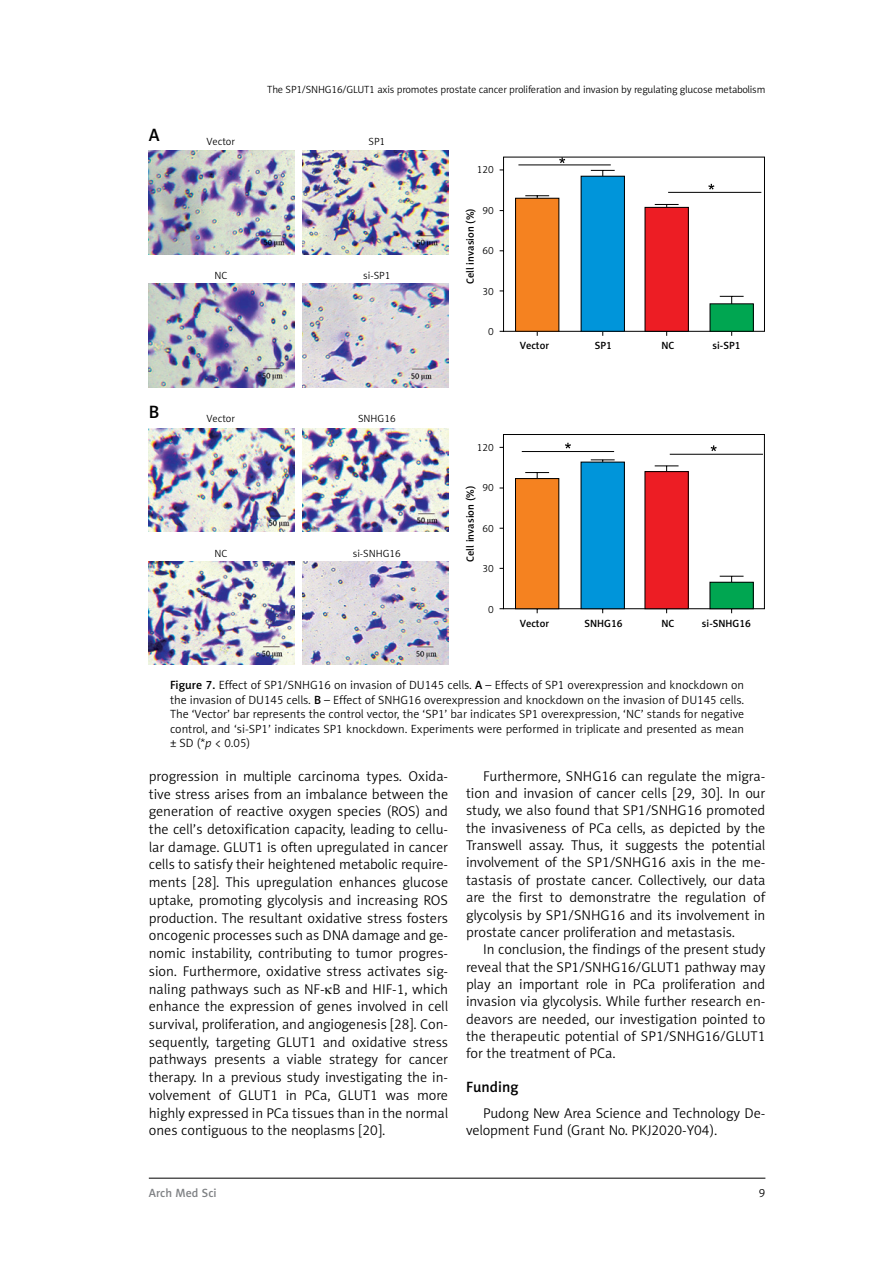
<style>
.page{position:relative;width:893px;height:1263px;background:#fff}
.page>*{position:absolute;margin:0;border:0;box-sizing:border-box;transform-origin:0 0}
.t1{font:18px "Naomi Sans EFN Medium";color:#000}
.t2{font:15px "Naomi Sans EFN Medium";color:#000}
.t3{font:14.25px/17.7px "Naomi Sans EFN Light";color:#000;text-align:justify}
.t4{font:12px/14.4px "Naomi Sans EFN Light";color:#000;text-align:justify}
.t5{font:12px "Naomi Sans EFN Medium";color:#808285}
.t6{font:10.5px "Naomi Sans EFN Light";letter-spacing:-.015em;color:#000}
.t7{font:10.5px "Naomi Sans EFN Medium";color:#000}
.s1{font-family:"Naomi Sans EFN Medium"}
.s2{font-style:italic}
</style>
<div class="page">
<hr style="left:149px;top:1178px;width:616px;height:1px;background:#000">
<img style="left:149px;top:151px;width:145px;height:103px">
<img style="left:149px;top:428px;width:145px;height:104px">
<img style="left:149px;top:284px;width:145px;height:103px">
<img style="left:149px;top:561px;width:145px;height:104px">
<img style="left:303px;top:151px;width:145px;height:103px">
<img style="left:303px;top:428px;width:145px;height:104px">
<img style="left:303px;top:284px;width:145px;height:103px">
<img style="left:303px;top:561px;width:145px;height:104px">
<svg style="left:499px;top:156px;width:266px;height:180px"></svg>
<svg style="left:525px;top:195px;width:24px;height:3px"></svg>
<svg style="left:591px;top:170px;width:24px;height:6px"></svg>
<svg style="left:655px;top:204px;width:24px;height:3px"></svg>
<svg style="left:720px;top:296px;width:24px;height:7px"></svg>
<hr style="left:668px;top:192px;width:93px;height:1px;background:#000">
<hr style="left:518px;top:165px;width:93px;height:1px;background:#000">
<svg style="left:708px;top:184px;width:6px;height:6px"></svg>
<svg style="left:559px;top:157px;width:6px;height:6px"></svg>
<div style="left:516px;top:198px;width:43px;height:133px;background:#f58220"></div>
<div style="left:515px;top:198px;width:44px;height:134px;border:1px solid #000"></div>
<div style="left:581px;top:176px;width:43px;height:155px;background:#0095da"></div>
<div style="left:581px;top:176px;width:44px;height:156px;border:1px solid #000"></div>
<div style="left:645px;top:207px;width:43px;height:124px;background:#ed1d24"></div>
<div style="left:645px;top:207px;width:44px;height:125px;border:1px solid #000"></div>
<div style="left:710px;top:304px;width:43px;height:27px;background:#00a651"></div>
<div style="left:710px;top:303px;width:44px;height:29px;border:1px solid #000"></div>
<svg style="left:499px;top:434px;width:266px;height:180px"></svg>
<svg style="left:525px;top:472px;width:24px;height:6px"></svg>
<svg style="left:591px;top:459px;width:24px;height:3px"></svg>
<svg style="left:655px;top:465px;width:23px;height:6px"></svg>
<svg style="left:720px;top:576px;width:23px;height:6px"></svg>
<hr style="left:670px;top:454px;width:93px;height:1px;background:#000">
<hr style="left:522px;top:451px;width:92px;height:1px;background:#000">
<svg style="left:711px;top:445px;width:6px;height:6px"></svg>
<svg style="left:565px;top:443px;width:6px;height:5px"></svg>
<div style="left:515px;top:479px;width:44px;height:130px;background:#f58220"></div>
<div style="left:515px;top:478px;width:44px;height:131px;border:1px solid #000"></div>
<div style="left:581px;top:462px;width:43px;height:147px;background:#0095da"></div>
<div style="left:581px;top:462px;width:44px;height:147px;border:1px solid #000"></div>
<div style="left:645px;top:472px;width:43px;height:137px;background:#ed1d24"></div>
<div style="left:645px;top:471px;width:44px;height:138px;border:1px solid #000"></div>
<div style="left:710px;top:582px;width:43px;height:27px;background:#00a651"></div>
<div style="left:710px;top:582px;width:44px;height:27px;border:1px solid #000"></div>
<p class="t1" style="left:149px;top:124px;width:12px">A</p>
<p class="t6" style="left:267px;top:83px;width:500px">The SP1/SNHG16/GLUT1 axis promotes prostate cancer proliferation and invasion by regulating glucose metabolism</p>
<p class="t6" style="left:207px;top:135px;width:30px">Vector</p>
<p class="t6" style="left:368px;top:135px;width:18px">SP1</p>
<p class="t6" style="left:214px;top:270px;width:14px">NC</p>
<p class="t6" style="left:363px;top:270px;width:29px">si-SP1</p>
<p class="t6" style="left:477px;top:163px;width:19px">120</p>
<p class="t6" style="left:482px;top:204px;width:13px">90</p>
<p class="t6" style="left:482px;top:245px;width:13px">60</p>
<p class="t6" style="left:482px;top:285px;width:13px">30</p>
<p class="t6" style="left:488px;top:326px;width:7px">0</p>
<p class="t7" style="left:464px;top:284px;width:78px;rotate:-90deg">Cell invasion (%)</p>
<p class="t7" style="left:520px;top:339px;width:31px">Vector</p>
<p class="t7" style="left:595px;top:339px;width:19px">SP1</p>
<p class="t7" style="left:661px;top:339px;width:14px">NC</p>
<p class="t7" style="left:712px;top:339px;width:30px">si-SP1</p>
<p class="t1" style="left:149px;top:402px;width:12px">B</p>
<p class="t6" style="left:207px;top:413px;width:30px">Vector</p>
<p class="t6" style="left:358px;top:413px;width:39px">SNHG16</p>
<p class="t6" style="left:214px;top:547px;width:14px">NC</p>
<p class="t6" style="left:353px;top:547px;width:50px">si-SNHG16</p>
<p class="t6" style="left:477px;top:441px;width:19px">120</p>
<p class="t6" style="left:482px;top:482px;width:13px">90</p>
<p class="t6" style="left:482px;top:522px;width:13px">60</p>
<p class="t6" style="left:482px;top:563px;width:13px">30</p>
<p class="t6" style="left:488px;top:603px;width:7px">0</p>
<p class="t7" style="left:464px;top:562px;width:78px;rotate:-90deg">Cell invasion (%)</p>
<p class="t7" style="left:520px;top:617px;width:31px">Vector</p>
<p class="t7" style="left:584px;top:617px;width:40px">SNHG16</p>
<p class="t7" style="left:661px;top:617px;width:14px">NC</p>
<p class="t7" style="left:702px;top:617px;width:51px">si-SNHG16</p>
<p class="t4" style="left:170px;top:678px;width:576px"><span class="s1">Figure 7.</span> Effect of SP1/SNHG16 on invasion of DU145 cells. <span class="s1">A</span> – Effects of SP1 overexpression and knockdown on the invasion of DU145 cells. <span class="s1">B</span> – Effect of SNHG16 overexpression and knockdown on the invasion of DU145 cells.<br>The ‘Vector’ bar represents the control vector, the ‘SP1’ bar indicates SP1 overexpression, ‘NC’ stands for negative control, and ‘si-SP1’ indicates SP1 knockdown. Experiments were performed in triplicate and presented as mean ± SD (*<span class="s2">p</span> &lt; 0.05)</p>
<p class="t3" style="left:149px;top:767px;width:301px">progression in multiple carcinoma types. Oxida&shy;tive stress arises from an imbalance between the generation of reactive oxygen species (ROS) and the cell’s detoxification capacity, leading to cellu&shy;lar damage. GLUT1 is often upregulated in cancer cells to satisfy their heightened metabolic require&shy;ments [28]. This upregulation enhances glucose uptake, promoting glycolysis and increasing ROS production. The resultant oxidative stress fosters oncogenic processes such as DNA damage and ge&shy;nomic instability, contributing to tumor progres&shy;sion. Furthermore, oxidative stress activates sig&shy;naling pathways such as NF- B and HIF-1, which enhance the expression of genes involved in cell survival, proliferation, and angiogenesis [28]. Con&shy;sequently, targeting GLUT1 and oxidative stress pathways presents a viable strategy for cancer therapy. In a previous study investigating the in&shy;volvement of GLUT1 in PCa, GLUT1 was more highly expressed in PCa tissues than in the normal ones contiguous to the neoplasms [20].</p>
<p class="t3" style="left:466px;top:767px;width:301px;text-indent:17px">Furthermore, SNHG16 can regulate the migra&shy;tion and invasion of cancer cells [29, 30]. In our study, we also found that SP1/SNHG16 promoted the invasiveness of PCa cells, as depicted by the Transwell assay. Thus, it suggests the potential involvement of the SP1/SNHG16 axis in the me&shy;tastasis of prostate cancer. Collectively, our data are the first to demonstratre the regulation of glycolysis by SP1/SNHG16 and its involvement in prostate cancer proliferation and metastasis.</p>
<p class="t3" style="left:466px;top:941px;width:301px;text-indent:17px">In conclusion, the findings of the present study reveal that the SP1/SNHG16/GLUT1 pathway may play an important role in PCa proliferation and invasion via glycolysis. While further research en&shy;deavors are needed, our investigation pointed to the therapeutic potential of SP1/SNHG16/GLUT1 for the treatment of PCa.</p>
<p class="t2" style="left:466px;top:1078px;width:54px">Funding</p>
<p class="t3" style="left:466px;top:1104px;width:301px;text-indent:17px">Pudong New Area Science and Technology De&shy;velopment Fund (Grant No. PKJ2020-Y04).</p>
<p class="t5" style="left:149px;top:1186px;width:69px">Arch Med Sci</p>
<p class="t4" style="left:759px;top:1186px;width:8px">9</p>
</div>
